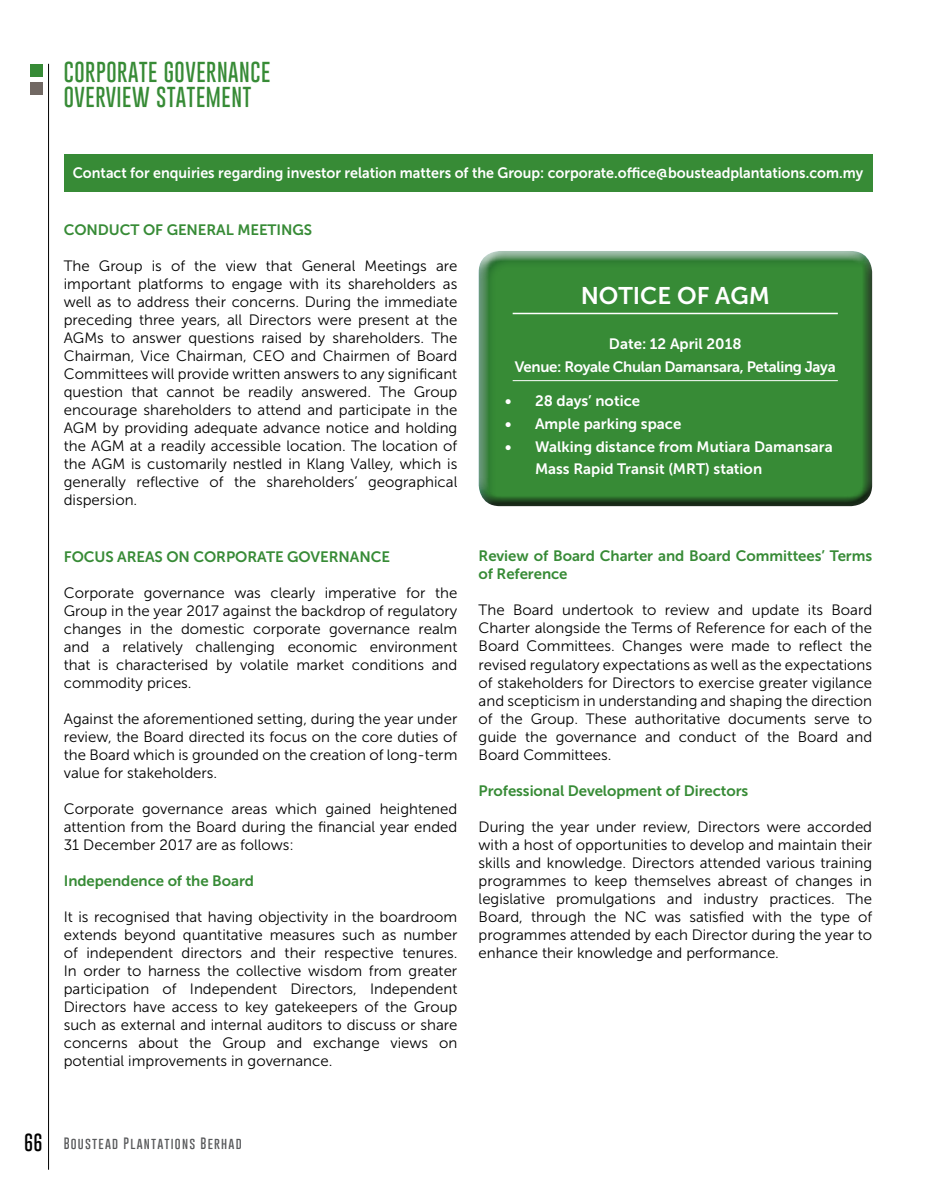
<style>
.page{position:relative;width:936px;height:1191px;background:#fff}
.page>*{position:absolute;margin:0;border:0;box-sizing:border-box;transform-origin:0 0}
.t1{font:24px "Museo Sans 700";color:#fff}
.t2{font:100 21px "Gobold";letter-spacing:.025em;color:#378b36}
.t3{font:15px/18px "Museo Sans 300";color:#000;text-align:justify}
.t4{font:15px/18px "Museo Sans 700";letter-spacing:-.005em;color:#378b36}
.t5{font:15px "Museo Sans 700";color:#fff;scale:.95 1}
.t6{font:15px/22.5px "Museo Sans 700";color:#fff}
.t7{font:15px/22.5px "Museo Sans 700";letter-spacing:-.025em;color:#fff;text-align:center}
.t8{font:100 12px "Gobold";letter-spacing:.1em;color:#58595b}
.s1{font-size:18px;color:#000}
</style>
<div class="page">
<div style="left:64px;top:154px;width:808px;height:37px;background:#378b36"></div>
<div style="left:477px;top:250px;width:396px;height:244px;background:#fff;opacity:.75"></div>
<div style="left:477px;top:255px;width:396px;height:251px;background:#000;opacity:.75"></div>
<div style="left:30px;top:64px;width:13px;height:13px;background:#378b36"></div>
<div style="left:30px;top:82px;width:13px;height:13px;background:#716863"></div>
<hr style="left:48px;top:64px;width:1px;height:1105px;background:#000">
<h2 class="t2" style="left:64px;top:58px;width:22px">CORPOR</h2>
<h2 class="t2" style="left:128px;top:58px;width:58px">ATE GOVERN</h2>
<h2 class="t2" style="left:228px;top:58px;width:22px">ANCE</h2>
<h2 class="t2" style="left:64px;top:83px;width:23px">OVERVIEW</h2>
<h2 class="t2" style="left:156px;top:83px;width:43px">STATEMENT</h2>
<p class="t5" style="left:73px;top:165px;width:833px">Contact for enquiries regarding investor relation matters of the Group: corporate.office@bousteadplantations.com.my</p>
<p class="t4" style="left:64px;top:220px;width:23px">Cond</p>
<p class="t4" style="left:109px;top:220px;width:80px">uct of General</p>
<p class="t4" style="left:237px;top:220px;width:23px">Meetings</p>
<p class="t3" style="left:64px;top:256px;width:395px">The Group is of the view that General Meetings are important platforms to engage with its shareholders as well as to address their concerns. During the immediate preceding three years, all Directors were present at the AGMs to answer questions raised by shareholders. The Chairman, Vice Chairman, CEO and Chairmen of Board Committees will provide written answers to any significant question that cannot be readily answered. The Group encourage shareholders to attend and participate in the AGM by providing adequate advance notice and holding the AGM at a readily accessible location. The location of the AGM is customarily nestled in Klang Valley, which is generally reflective of the shareholders’ geographical dispersion.</p>
<p class="t4" style="left:64px;top:547px;width:73px">Focus Areas</p>
<p class="t4" style="left:166px;top:547px;width:49px">on Corporate</p>
<p class="t4" style="left:287px;top:547px;width:23px">Governance</p>
<p class="t3" style="left:64px;top:584px;width:395px">Corporate governance was clearly imperative for the Group in the year 2017 against the backdrop of regulatory changes in the domestic corporate governance realm and a relatively challenging economic environment that is characterised by volatile market conditions and commodity prices.</p>
<p class="t3" style="left:64px;top:710px;width:395px">Against the aforementioned setting, during the year under review, the Board directed its focus on the core duties of the Board which is grounded on the creation of long-term value for stakeholders.</p>
<p class="t3" style="left:64px;top:800px;width:395px">Corporate governance areas which gained heightened attention from the Board during the financial year ended 31 December 2017 are as follows:</p>
<p class="t4" style="left:64px;top:871px;width:192px">Independence of the Board</p>
<p class="t3" style="left:64px;top:908px;width:395px">It is recognised that having objectivity in the boardroom extends beyond quantitative measures such as number of independent directors and their respective tenures.<br>In order to harness the collective wisdom from greater participation of Independent Directors, Independent Directors have access to key gatekeepers of the Group such as external and internal auditors to discuss or share concerns about the Group and exchange views on potential improvements in governance.</p>
<h1 class="t1" style="left:580px;top:282px;width:190px">Notice of AGM</h1>
<p class="t7" style="left:514px;top:333px;width:322px">Date: 12 April 2018<br>Venue: Royale Chulan Damansara, Petaling Jaya</p>
<p class="t6" style="left:505px;top:390px;width:136px">• 28 days’ notice</p>
<p class="t6" style="left:505px;top:412px;width:178px">• Ample parking space</p>
<p class="t6" style="left:535px;top:435px;width:299px;text-indent:-30px">• Walking distance from Mutiara Damansara<br>Mass Rapid Transit (MRT) station</p>
<p class="t4" style="left:478px;top:547px;width:395px">Review of Board Charter and Board Committees’ Terms of Reference</p>
<p class="t3" style="left:478px;top:601px;width:395px">The Board undertook to review and update its Board Charter alongside the Terms of Reference for each of the Board Committees. Changes were made to reflect the revised regulatory expectations as well as the expectations of stakeholders for Directors to exercise greater vigilance and scepticism in understanding and shaping the direction of the Group. These authoritative documents serve to guide the governance and conduct of the Board and Board Committees.</p>
<p class="t4" style="left:478px;top:781px;width:271px">Professional Development of Directors</p>
<p class="t3" style="left:478px;top:817px;width:395px">During the year under review, Directors were accorded with a host of opportunities to develop and maintain their skills and knowledge. Directors attended various training programmes to keep themselves abreast of changes in legislative promulgations and industry practices. The Board, through the NC was satisfied with the type of programmes attended by each Director during the year to enhance their knowledge and performance.</p>
<p class="t8" style="left:24px;top:1135px;width:219px"><span class="s1">66</span> BOUSTEAD PLANTATIONS BERHAD</p>
</div>
